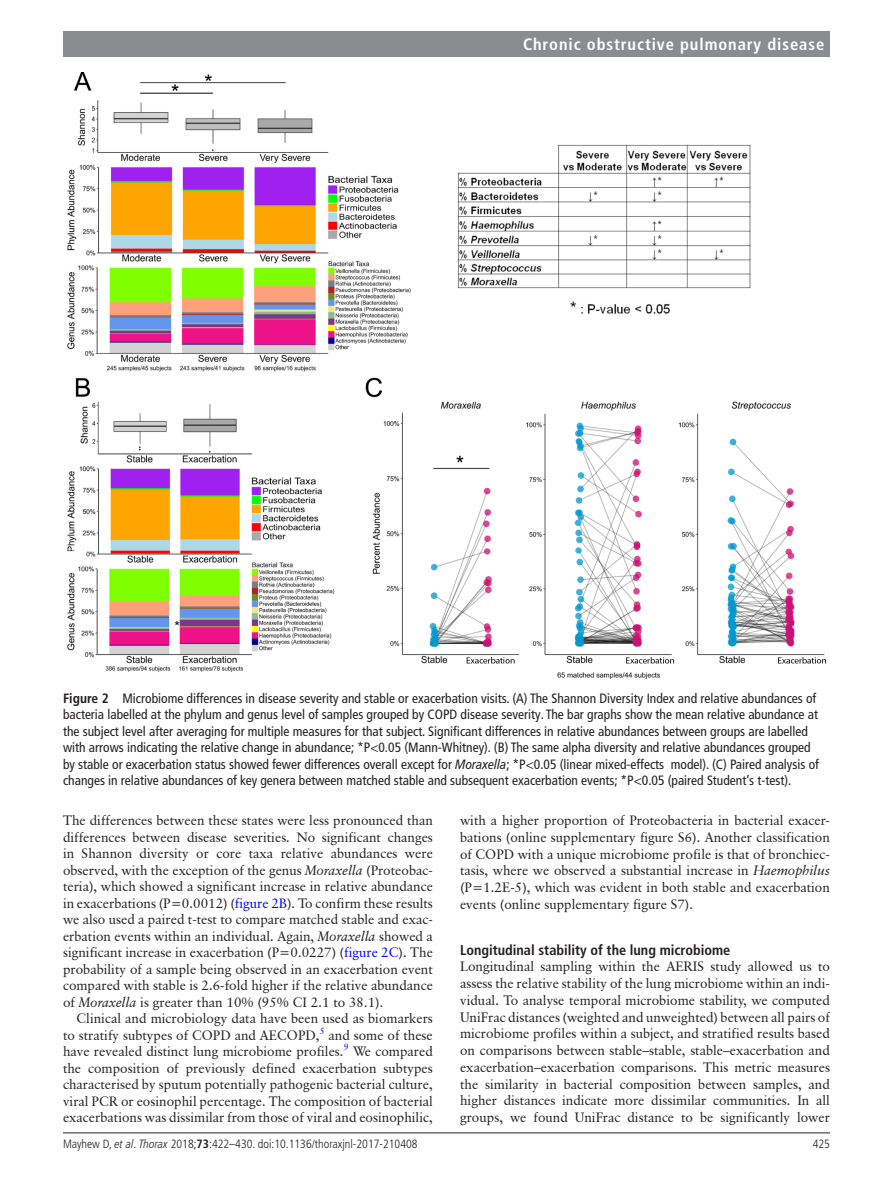
<style>
.page{position:relative;width:893px;height:1191px;background:#fff}
.page>*{position:absolute;margin:0;border:0;box-sizing:border-box;transform-origin:0 0}
.t1{font:700 condensed 16.5px "Frutiger LT Pro";letter-spacing:.055em;color:#fff}
.t2{font:700 condensed 14.25px "Frutiger LT Pro";color:#231f20}
.t3{font:13.5px/16.5px "Classical Garamond BT";color:#231f20;text-align:justify}
.t4{font:condensed 13.5px/16.5px "Frutiger LT Pro";color:#231f20}
.t5{font:300 condensed 12px "Frutiger LT Pro";color:#231f20}
.s1{font-weight:700}
.s2{font-style:italic}
.s3{color:#00f}
</style>
<div class="page">
<hr style="left:63px;top:1132px;width:767px;height:1px;background:#231f20">
<div style="left:63px;top:31px;width:767px;height:25px;background:#8a8c8e"></div>
<img style="left:67px;top:72px;width:759px;height:606px">
<p class="t1" style="left:523px;top:34px;width:303px">Chronic obstructive pulmonary disease</p>
<p class="t4" style="left:63px;top:689px;width:757px"><span class="s1">Figure 2</span> Microbiome differences in disease severity and stable or exacerbation visits. (A) The Shannon Diversity Index and relative abundances of bacteria labelled at the phylum and genus level of samples grouped by COPD disease severity. The bar graphs show the mean relative abundance at the subject level after averaging for multiple measures for that subject. Significant differences in relative abundances between groups are labelled with arrows indicating the relative change in abundance; *P&lt;0.05 (Mann-Whitney). (B) The same alpha diversity and relative abundances grouped by stable or exacerbation status showed fewer differences overall except for <span class="s2">Moraxella</span>; *P&lt;0.05 (linear mixed-effects model). (C) Paired analysis of changes in relative abundances of key genera between matched stable and subsequent exacerbation events; *P&lt;0.05 (paired Student’s t-test).</p>
<p class="t3" style="left:63px;top:812px;width:371px">The differences between these states were less pronounced than differences between disease severities. No significant changes in Shannon diversity or core taxa relative abundances were observed, with the exception of the genus <span class="s2">Moraxella</span> (Proteobac&shy;teria), which showed a significant increase in relative abundance in exacerbations (P=0.0012) (<span class="s3">figure 2B</span>). To confirm these results we also used a paired t-test to compare matched stable and exac&shy;erbation events within an individual. Again, <span class="s2">Moraxella</span> showed a significant increase in exacerbation (P=0.0227) (<span class="s3">figure 2C</span>). The probability of a sample being observed in an exacerbation event compared with stable is 2.6-fold higher if the relative abundance of <span class="s2">Moraxella</span> is greater than 10% (95% CI 2.1 to 38.1).</p>
<p class="t3" style="left:63px;top:1010px;width:371px;text-indent:14px">Clinical and microbiology data have been used as biomarkers to stratify subtypes of COPD and AECOPD,<sup>5</sup> and some of these have revealed distinct lung microbiome profiles.<sup>9</sup> We compared the composition of previously defined exacerbation subtypes characterised by sputum potentially pathogenic bacterial culture, viral PCR or eosinophil percentage. The composition of bacterial exacerbations was dissimilar from those of viral and eosinophilic,</p>
<p class="t3" style="left:460px;top:811px;width:371px">with a higher proportion of Proteobacteria in bacterial exacer&shy;bations (online supplementary figure S6). Another classification of COPD with a unique microbiome profile is that of bronchiec&shy;tasis, where we observed a substantial increase in <span class="s2">Haemophilus </span>(P=1.2E-5), which was evident in both stable and exacerbation events (online supplementary figure S7).</p>
<p class="t2" style="left:460px;top:941px;width:272px">Longitudinal stability of the lung microbiome</p>
<p class="t3" style="left:460px;top:958px;width:371px">Longitudinal sampling within the AERIS study allowed us to assess the relative stability of the lung microbiome within an indi&shy;vidual. To analyse temporal microbiome stability, we computed UniFrac distances (weighted and unweighted) between all pairs of microbiome profiles within a subject, and stratified results based on comparisons between stable–stable, stable–exacerbation and exacerbation–exacerbation comparisons. This metric measures the similarity in bacterial composition between samples, and higher distances indicate more dissimilar communities. In all groups, we found UniFrac distance to be significantly lower</p>
<p class="t5" style="left:63px;top:1136px;width:356px">Mayhew D, <span class="s2">et al</span>. <span class="s2">Thorax</span> 2018;<span class="s1">73</span>:422–430. doi:10.1136/thoraxjnl-2017-210408</p>
<p class="t5" style="left:813px;top:1136px;width:19px">425</p>
</div>
